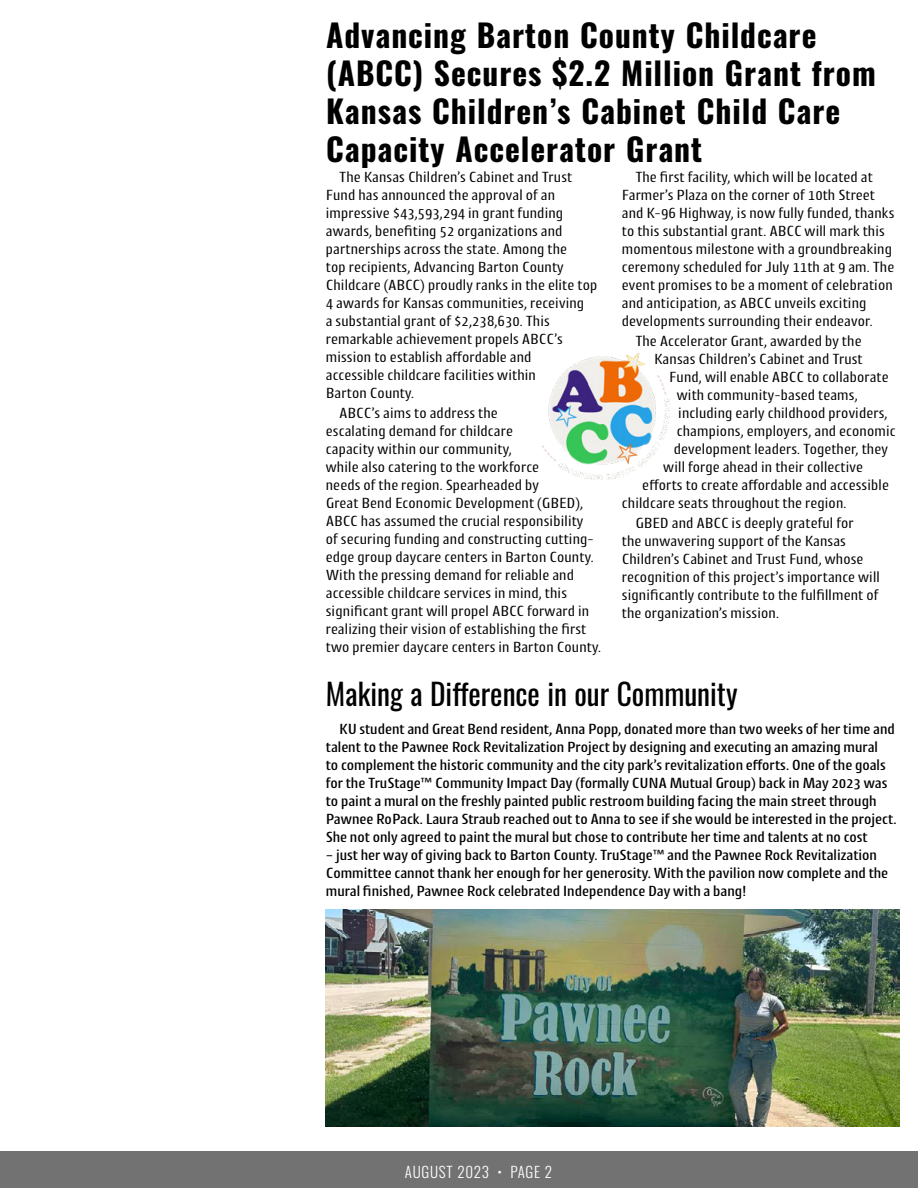
<style>
.page{position:relative;width:918px;height:1188px;background:#fff}
.page>*{position:absolute;margin:0;border:0;box-sizing:border-box;transform-origin:0 0}
.t1{font:700 31.5px/37.8px "Oswald";letter-spacing:.03em;color:#000}
.t2{font:30px "Oswald";color:#000}
.t3{font:15px/18px "Cantiga";color:#000}
.t4{font:500 15px/18px "Cantiga";letter-spacing:-.01em;color:#000}
.t5{font:300 15px "Oswald";letter-spacing:.05em;color:#fff}
</style>
<div class="page">
<div style="left:0;top:1152px;width:918px;height:36px;background:#727272"></div>
<img style="left:542px;top:353px;width:128px;height:127px">
<img style="left:326px;top:909px;width:574px;height:217px">
<h1 class="t1" style="left:326px;top:19px;width:551px">Advancing Barton County Childcare (ABCC) Secures $2.2 Million Grant from Kansas Children’s Cabinet Child Care Capacity Accelerator Grant</h1>
<p class="t3" style="left:326px;top:167px;width:273px;text-indent:14px">The Kansas Children’s Cabinet and Trust Fund has announced the approval of an impressive $43,593,294 in grant funding awards, benefiting 52 organizations and partnerships across the state. Among the<br>top recipients, Advancing Barton County Childcare (ABCC) proudly ranks in the elite top 4 awards for Kansas communities, receiving<br>a substantial grant of $2,238,630. This remarkable achievement propels ABCC’s mission to establish affordable and<br>accessible childcare facilities within<br>Barton County.</p>
<p class="t3" style="left:326px;top:404px;width:277px;text-indent:14px">ABCC’s aims to address the<br>escalating demand for childcare<br>capacity within our community,<br>while also catering to the workforce<br>needs of the region. Spearheaded by<br>Great Bend Economic Development (GBED), ABCC has assumed the crucial responsibility<br>of securing funding and constructing cutting&shy;edge group daycare centers in Barton County.<br>With the pressing demand for reliable and accessible childcare services in mind, this significant grant will propel ABCC forward in realizing their vision of establishing the first two premier daycare centers in Barton County.</p>
<p class="t3" style="left:622px;top:167px;width:274px;text-indent:14px">The first facility, which will be located at Farmer’s Plaza on the corner of 10th Street and K-96 Highway, is now fully funded, thanks to this substantial grant. ABCC will mark this momentous milestone with a groundbreaking ceremony scheduled for July 11th at 9 am. The event promises to be a moment of celebration and anticipation, as ABCC unveils exciting developments surrounding their endeavor.</p>
<p class="t3" style="left:635px;top:332px;width:228px">The Accelerator Grant, awarded by the</p>
<p class="t3" style="left:654px;top:350px;width:210px">Kansas Children’s Cabinet and Trust</p>
<p class="t3" style="left:669px;top:368px;width:221px">Fund, will enable ABCC to collaborate</p>
<p class="t3" style="left:677px;top:386px;width:183px">with community-based teams,</p>
<p class="t3" style="left:678px;top:404px;width:211px">including early childhood providers,</p>
<p class="t3" style="left:677px;top:422px;width:221px">champions, employers, and economic</p>
<p class="t3" style="left:674px;top:440px;width:216px">development leaders. Together, they</p>
<p class="t3" style="left:663px;top:458px;width:201px">will forge ahead in their collective</p>
<p class="t3" style="left:642px;top:476px;width:248px">efforts to create affordable and accessible</p>
<p class="t3" style="left:622px;top:494px;width:226px">childcare seats throughout the region.</p>
<p class="t3" style="left:622px;top:514px;width:260px;text-indent:14px">GBED and ABCC is deeply grateful for<br>the unwavering support of the Kansas Children’s Cabinet and Trust Fund, whose recognition of this project’s importance will significantly contribute to the fulfillment of the organization’s mission.</p>
<h2 class="t2" style="left:326px;top:667px;width:413px">Making a Difference in our Community</h2>
<p class="t4" style="left:326px;top:720px;width:573px;text-indent:14px">KU student and Great Bend resident, Anna Popp, donated more than two weeks of her time and talent to the Pawnee Rock Revitalization Project by designing and executing an amazing mural<br>to complement the historic community and the city park’s revitalization efforts. One of the goals for the TruStage™ Community Impact Day (formally CUNA Mutual Group) back in May 2023 was to paint a mural on the freshly painted public restroom building facing the main street through Pawnee RoPack. Laura Straub reached out to Anna to see if she would be interested in the project.<br>She not only agreed to paint the mural but chose to contribute her time and talents at no cost</p>
<p class="t4" style="left:326px;top:846px;width:564px">– just her way of giving back to Barton County. TruStage™ and the Pawnee Rock Revitalization<br>Committee cannot thank her enough for her generosity. With the pavilion now complete and the mural finished, Pawnee Rock celebrated Independence Day with a bang!</p>
<p class="t5" style="left:405px;top:1159px;width:149px">AUGUST 2023 • PAGE 2</p>
</div>
